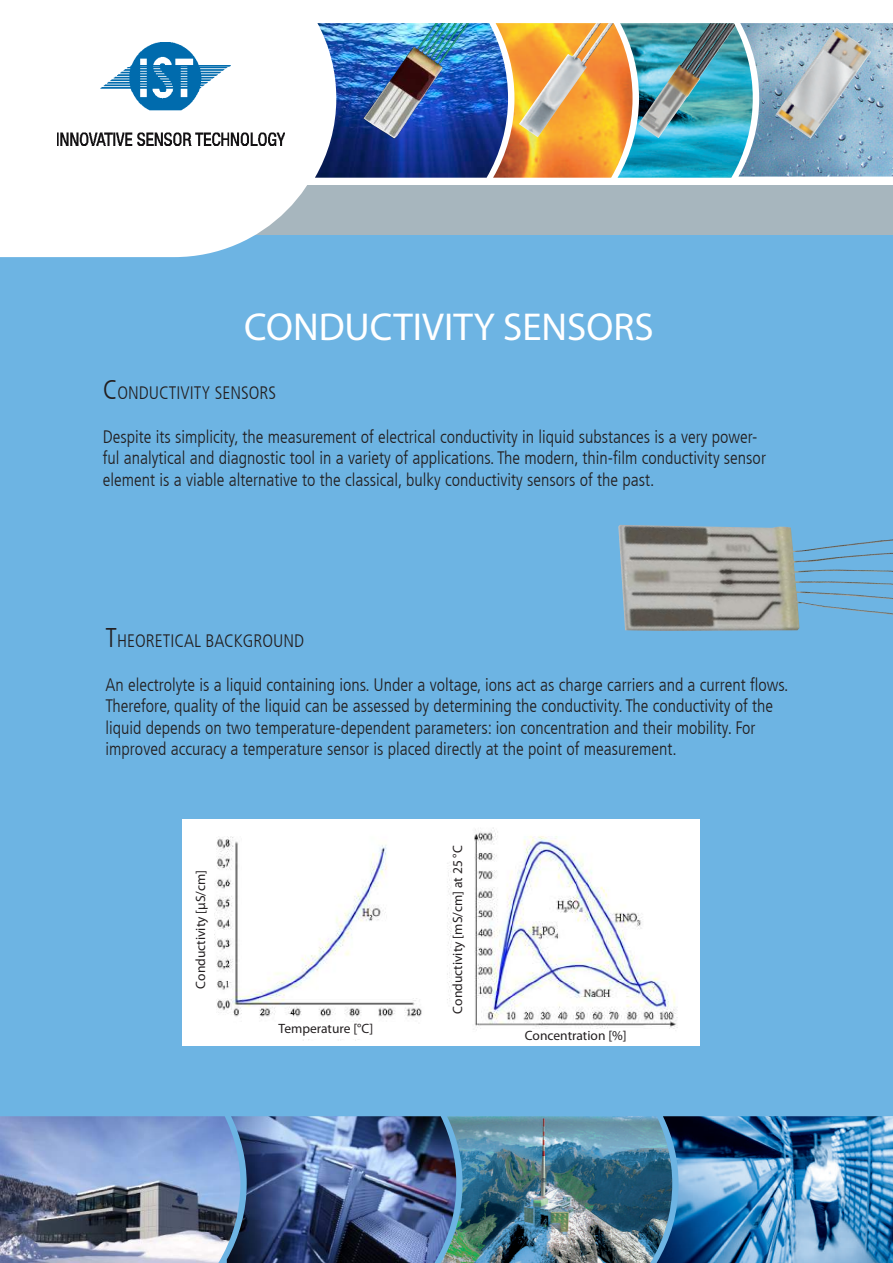
<style>
.page{position:relative;width:893px;height:1263px;background:#fff}
.page>*{position:absolute;margin:0;border:0;box-sizing:border-box;transform-origin:0 0}
.t1{font:39px "Myriad Pro";color:#fff}
.t2{font:300 condensed 18px/21.6px "Frutiger LT Com";color:#231f20}
.t3{font:13.5px "Myriad Pro";color:#231f20}
.s1{font-size:27px}
</style>
<div class="page">
<div style="left:0;top:234px;width:893px;height:1029px;background:#6db4e3"></div>
<img style="left:672px;top:1116px;width:221px;height:147px">
<img style="left:456px;top:1116px;width:216px;height:147px">
<img style="left:240px;top:1116px;width:216px;height:147px">
<img style="left:0;top:1116px;width:240px;height:147px">
<div style="left:193px;top:185px;width:700px;height:49px;background:#a7b6be"></div>
<img style="left:753px;top:23px;width:140px;height:154px">
<svg style="left:0;top:145px;width:333px;height:112px"></svg>
<img style="left:57px;top:42px;width:228px;height:103px">
<img style="left:508px;top:23px;width:245px;height:155px">
<img style="left:315px;top:23px;width:193px;height:155px">
<img style="left:776px;top:28px;width:95px;height:110px">
<img style="left:364px;top:23px;width:112px;height:126px">
<img style="left:182px;top:819px;width:518px;height:227px">
<div style="left:195px;top:845px;width:18px;height:168px;background:#fff"></div>
<div style="left:452px;top:835px;width:22px;height:189px;background:#fff"></div>
<div style="left:237px;top:1023px;width:178px;height:16px;background:#fff"></div>
<div style="left:477px;top:1029px;width:198px;height:15px;background:#fff"></div>
<img style="left:618px;top:525px;width:275px;height:106px">
<h1 class="t1" style="left:244px;top:303px;width:411px">CONDUCTIVITY SENSORS</h1>
<p class="t2" style="left:103px;top:383px;width:175px"><span class="s1">C</span>ONDUCTIVITY SENSORS</p>
<p class="t2" style="left:103px;top:426px;width:665px">Despite its simplicity, the measurement of electrical conductivity in liquid substances is a very power&shy;ful analytical and diagnostic tool in a variety of applications. The modern, thin-film conductivity sensor element is a viable alternative to the classical, bulky conductivity sensors of the past.</p>
<p class="t2" style="left:106px;top:630px;width:200px"><span class="s1">T</span>HEORETICAL BACKGROUND</p>
<p class="t2" style="left:106px;top:674px;width:684px">An electrolyte is a liquid containing ions. Under a voltage, ions act as charge carriers and a current flows.<br>Therefore, quality of the liquid can be assessed by determining the conductivity. The conductivity of the liquid depends on two temperature-dependent parameters: ion concentration and their mobility. For improved accuracy a temperature sensor is placed directly at the point of measurement.</p>
<p class="t3" style="left:192px;top:988px;width:120px;rotate:-90deg">Conductivity [μS/cm]</p>
<p class="t3" style="left:279px;top:1020px;width:96px">Temperature [°C]</p>
<p class="t3" style="left:449px;top:1013px;width:169px;rotate:-90deg">Conductivity [mS/cm] at 25 °C</p>
<p class="t3" style="left:525px;top:1027px;width:103px">Concentration [%]</p>
</div>
